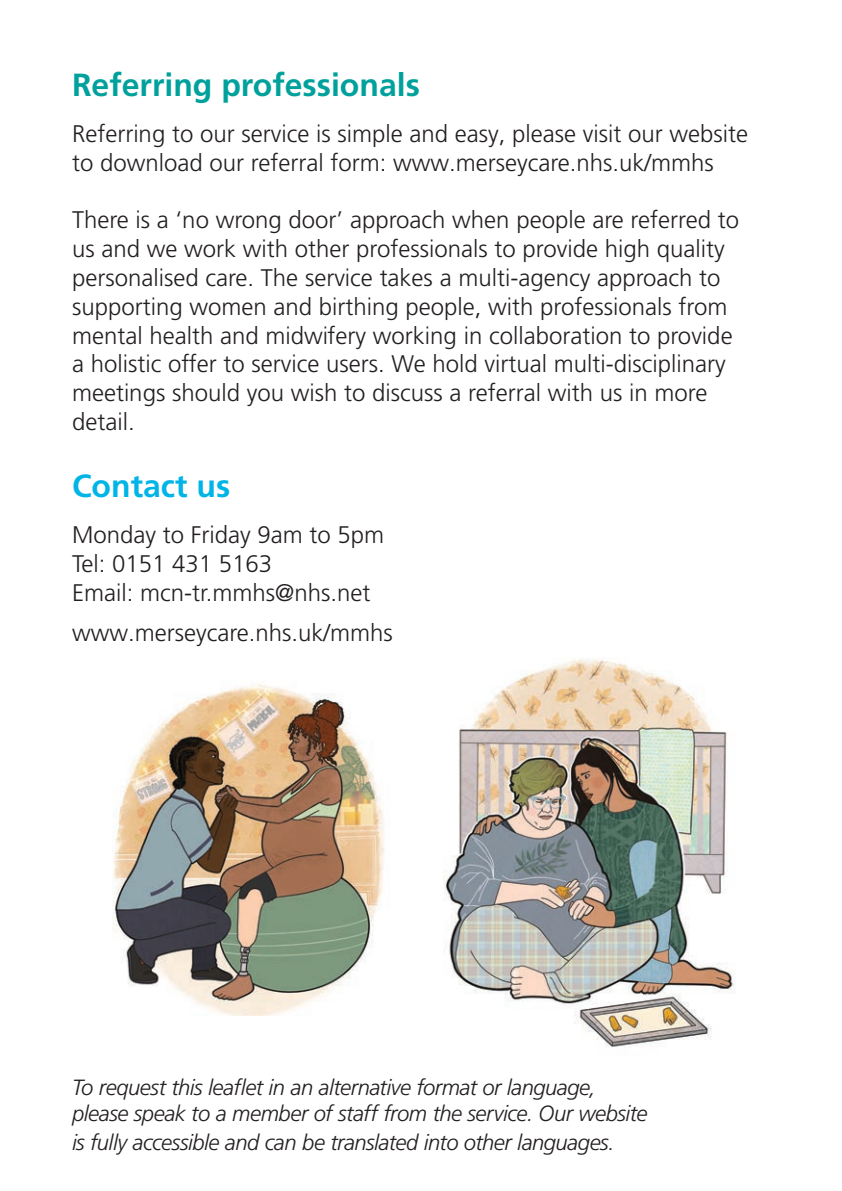
<style>
.page{position:relative;width:842px;height:1191px;background:#fff}
.page>*{position:absolute;margin:0;border:0;box-sizing:border-box;transform-origin:0 0}
.t1{font:700 32px "Frutiger";color:#00a19c}
.t2{font:700 32px "Frutiger";color:#00b5e6}
.t3{font:300 24px/28.8px "Frutiger";color:#231f20}
.t4{font:italic 300 22px/26.4px "Frutiger";letter-spacing:-.025em;color:#231f20}
</style>
<div class="page">
<img style="left:444px;top:659px;width:291px;height:388px">
<img style="left:112px;top:684px;width:273px;height:331px">
<p class="t1" style="left:72px;top:72px;width:349px">Referring professionals</p>
<p class="t3" style="left:72px;top:121px;width:678px">Referring to our service is simple and easy, please visit our website to download our referral form: www.merseycare.nhs.uk/mmhs</p>
<p class="t3" style="left:72px;top:207px;width:669px">There is a ‘no wrong door’ approach when people are referred to us and we work with other professionals to provide high quality personalised care. The service takes a multi-agency approach to supporting women and birthing people, with professionals from mental health and midwifery working in collaboration to provide a holistic offer to service users. We hold virtual multi-disciplinary meetings should you wish to discuss a referral with us in more detail.</p>
<p class="t2" style="left:72px;top:473px;width:160px">Contact us</p>
<p class="t3" style="left:72px;top:522px;width:314px">Monday to Friday 9am to 5pm<br>Tel: 0151 431 5163<br>Email: mcn-tr.mmhs@nhs.net</p>
<p class="t3" style="left:72px;top:620px;width:322px">www.merseycare.nhs.uk/mmhs</p>
<p class="t4" style="left:72px;top:1075px;width:577px">To request this leaflet in an alternative format or language, please speak to a member of staff from the service. Our website</p>
<p class="t4" style="left:72px;top:1130px;width:544px">is fully accessible and can be translated into other languages.</p>
</div>
